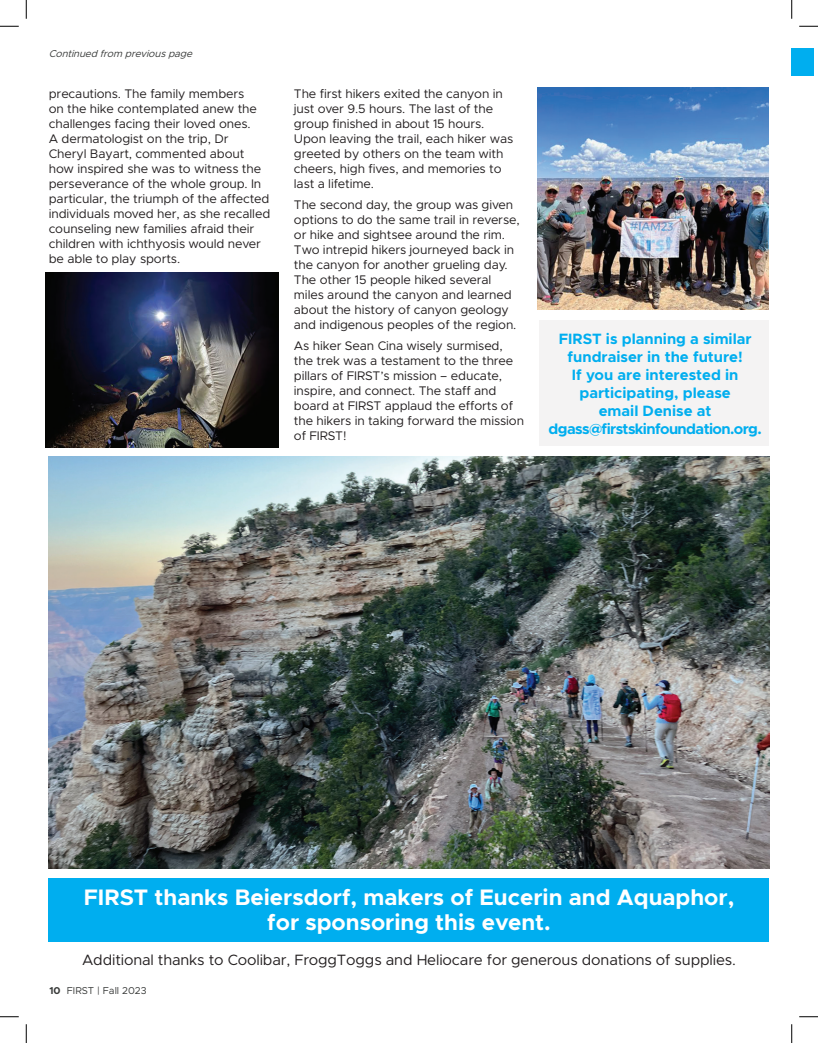
<style>
.page{position:relative;width:818px;height:1043px;background:#fff}
.page>*{position:absolute;margin:0;border:0;box-sizing:border-box;transform-origin:0 0}
.t1{font:700 22.5px/25px "Metropolis";color:#fff;text-align:center}
.t2{font:700 15px/18px "Metropolis";color:#00aeef;text-align:center}
.Normal__Web{font:15px "Metropolis";letter-spacing:-.01em;color:#231f20}
.Normal__Web-2{font:12.5px/15px "Metropolis";letter-spacing:-.01em;color:#231f20}
.t3{font:italic 10px "Metropolis";color:#383a39}
.t4{font:10px "Metropolis";color:#383a39}
.s1{font-weight:700}
</style>
<div class="page">
<div style="left:791px;top:49px;width:23px;height:27px;background:#00aeef"></div>
<div style="left:49px;top:878px;width:720px;height:63px;background:#00aeef"></div>
<img style="left:537px;top:87px;width:231px;height:223px">
<img style="left:49px;top:456px;width:720px;height:413px">
<div style="left:539px;top:321px;width:230px;height:125px;background:#f4f3f3"></div>
<img style="left:46px;top:272px;width:232px;height:175px">
<svg style="left:0;top:25px;width:19px;height:2px"></svg>
<svg style="left:799px;top:25px;width:19px;height:2px"></svg>
<svg style="left:0;top:1016px;width:19px;height:1px"></svg>
<svg style="left:799px;top:1016px;width:19px;height:1px"></svg>
<svg style="left:25px;top:0;width:2px;height:19px"></svg>
<svg style="left:25px;top:1024px;width:2px;height:18px"></svg>
<svg style="left:791px;top:0;width:1px;height:19px"></svg>
<svg style="left:791px;top:1024px;width:1px;height:18px"></svg>
<p class="t3" style="left:49px;top:47px;width:148px">Continuedfrom previouspage</p>
<p class="Normal__Web-2" style="left:49px;top:86px;width:223px">precautions. The family members<br>on the hike contemplated anew the challenges facing their loved ones.<br>A dermatologist on the trip, Dr<br>Cheryl Bayart, commented about how inspired she was to witness the perseverance of the whole group. In particular, the triumph of the affected individuals moved her, as she recalled counseling new families afraid their children with ichthyosis would never be able to play sports.</p>
<p class="Normal__Web-2" style="left:294px;top:86px;width:221px">The first hikers exited the canyon in just over 9.5 hours. The last of the group finished in about 15 hours.<br>Upon leaving the trail, each hiker was greeted by others on the team with cheers, high fives, and memories to last a lifetime.</p>
<p class="Normal__Web-2" style="left:294px;top:197px;width:227px">The second day, the group was given options to do the same trail in reverse, or hike and sightsee around the rim.<br>Two intrepid hikers journeyed back in the canyon for another grueling day.<br>The other 15 people hiked several miles around the canyon and learned about the history of canyon geology and indigenous peoples of the region.</p>
<p class="Normal__Web-2" style="left:294px;top:338px;width:232px">As hiker Sean Cina wisely surmised, the trek was a testament to the three pillars of FIRST’s mission – educate, inspire, and connect. The staff and board at FIRST applaud the efforts of the hikers in taking forward the mission of FIRST!</p>
<p class="t2" style="left:548px;top:329px;width:215px">FIRST is planning a similar fundraiser in the future!<br>If you are interested in participating, please<br>email Denise at dgass@firstskinfoundation.org.</p>
<p class="t1" style="left:84px;top:884px;width:652px">FIRST thanks Beiersdorf, makers of Eucerin and Aquaphor, for sponsoring this event.</p>
<p class="Normal__Web" style="left:82px;top:950px;width:655px">Additional thanks to Coolibar, FroggToggs and Heliocare for generous donations of supplies.</p>
<p class="t4" style="left:49px;top:984px;width:99px"><span class="s1">10</span> FIRST | Fall 2023</p>
</div>
